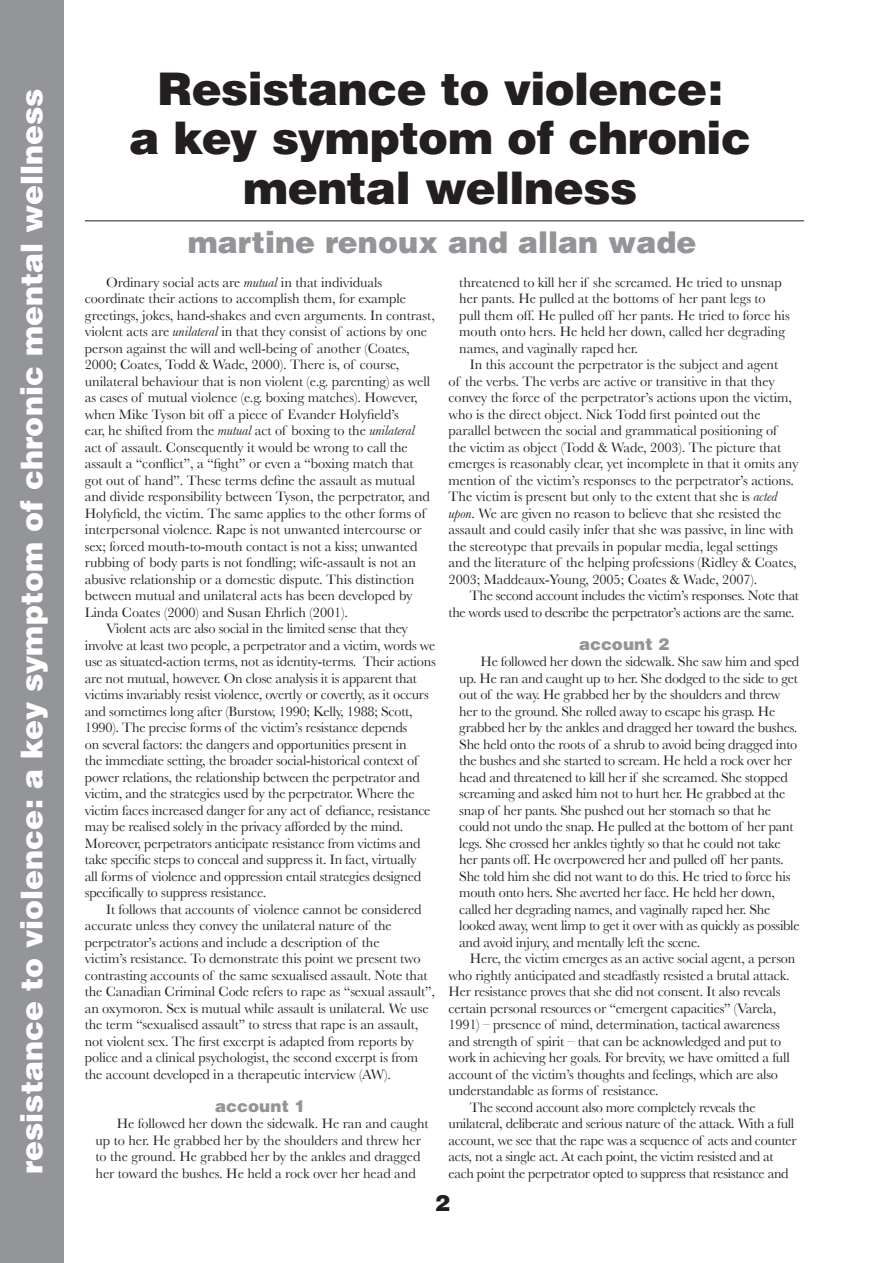
<style>
.page{position:relative;width:893px;height:1263px;background:#fff}
.page>*{position:absolute;margin:0;border:0;box-sizing:border-box;transform-origin:0 0}
.t1{font:900 45px/49.5px "Helvetica LT Std";letter-spacing:-.015em;color:#231f20;text-align:center}
.t2{font:900 30px "Helvetica LT Std";color:#fff}
.t3{font:900 30px "Helvetica LT Std";color:#939598}
.t4{font:900 22.5px "Helvetica LT Std";color:#231f20}
.t5{font:900 16.5px "Helvetica LT Std";color:#939598}
.t6{font:14.25px/16.5px "Baskerville";letter-spacing:-.015em;color:#231f20}
.s1{font-style:italic}
</style>
<div class="page">
<div style="left:0;top:0;width:64px;height:1263px;background:#939598"></div>
<hr style="left:85px;top:221px;width:719px;height:1px;background:#231f20">
<h2 class="t2" style="left:21px;top:1174px;width:1088px;rotate:-90deg">resistance to violence: a key symptom of chronic mental wellness</h2>
<h1 class="t1" style="left:129px;top:69px;width:623px">Resistance to violence:<br>a key symptom of chronic mental wellness</h1>
<h2 class="t3" style="left:188px;top:232px;width:510px">martine renoux and allan wade</h2>
<p class="t6" style="left:106px;top:274px;width:277px">Ordinary social acts are <span class="s1">mutual</span> in that individuals</p>
<p class="t6" style="left:85px;top:290px;width:323px">coordinate their actions to accomplish them, for example</p>
<p class="t6" style="left:85px;top:307px;width:351px">greetings, jokes, hand-shakes and even arguments. In contrast,</p>
<p class="t6" style="left:85px;top:323px;width:344px">violent acts are <span class="s1">unilateral</span> in that they consist of actions by one</p>
<p class="t6" style="left:85px;top:340px;width:326px">person against the will and well-being of another (Coates,</p>
<p class="t6" style="left:85px;top:356px;width:316px">2000; Coates, Todd &amp; Wade, 2000). There is, of course,</p>
<p class="t6" style="left:85px;top:373px;width:347px">unilateral behaviour that is non violent (e.g. parenting) as well</p>
<p class="t6" style="left:85px;top:389px;width:334px">as cases of mutual violence (e.g. boxing matches). However,</p>
<p class="t6" style="left:85px;top:406px;width:316px">when Mike Tyson bit off a piece of Evander Holyfield’s</p>
<p class="t6" style="left:85px;top:422px;width:331px">ear, he shifted from the <span class="s1">mutual</span> act of boxing to the <span class="s1">unilateral</span></p>
<p class="t6" style="left:85px;top:439px;width:324px">act of assault. Consequently it would be wrong to call the</p>
<p class="t6" style="left:85px;top:455px;width:330px">assault a “conflict”, a “fight” or even a “boxing match that</p>
<p class="t6" style="left:85px;top:472px;width:332px">got out of hand”. These terms define the assault as mutual</p>
<p class="t6" style="left:85px;top:488px;width:346px">and divide responsibility between Tyson, the perpetrator, and</p>
<p class="t6" style="left:85px;top:505px;width:342px">Holyfield, the victim. The same applies to the other forms of</p>
<p class="t6" style="left:85px;top:521px;width:338px">interpersonal violence. Rape is not unwanted intercourse or</p>
<p class="t6" style="left:85px;top:538px;width:334px">sex; forced mouth-to-mouth contact is not a kiss; unwanted</p>
<p class="t6" style="left:85px;top:554px;width:332px">rubbing of body parts is not fondling; wife-assault is not an</p>
<p class="t6" style="left:85px;top:571px;width:331px">abusive relationship or a domestic dispute. This distinction</p>
<p class="t6" style="left:85px;top:587px;width:329px">between mutual and unilateral acts has been developed by</p>
<p class="t6" style="left:85px;top:604px;width:265px">Linda Coates (2000) and Susan Ehrlich (2001).</p>
<p class="t6" style="left:106px;top:620px;width:303px">Violent acts are also social in the limited sense that they</p>
<p class="t6" style="left:85px;top:637px;width:352px">involve at least two people, a perpetrator and a victim, words we</p>
<p class="t6" style="left:85px;top:653px;width:352px">use as situated-action terms, not as identity-terms. Their actions</p>
<p class="t6" style="left:85px;top:670px;width:334px">are not mutual, however. On close analysis it is apparent that</p>
<p class="t6" style="left:85px;top:686px;width:345px">victims invariably resist violence, overtly or covertly, as it occurs</p>
<p class="t6" style="left:85px;top:703px;width:329px">and sometimes long after (Burstow, 1990; Kelly, 1988; Scott,</p>
<p class="t6" style="left:85px;top:719px;width:324px">1990). The precise forms of the victim’s resistance depends</p>
<p class="t6" style="left:85px;top:736px;width:323px">on several factors: the dangers and opportunities present in</p>
<p class="t6" style="left:85px;top:752px;width:334px">the immediate setting, the broader social-historical context of</p>
<p class="t6" style="left:85px;top:769px;width:336px">power relations, the relationship between the perpetrator and</p>
<p class="t6" style="left:85px;top:785px;width:331px">victim, and the strategies used by the perpetrator. Where the</p>
<p class="t6" style="left:85px;top:802px;width:347px">victim faces increased danger for any act of defiance, resistance</p>
<p class="t6" style="left:85px;top:818px;width:320px">may be realised solely in the privacy afforded by the mind.</p>
<p class="t6" style="left:85px;top:835px;width:337px">Moreover, perpetrators anticipate resistance from victims and</p>
<p class="t6" style="left:85px;top:851px;width:333px">take specific steps to conceal and suppress it. In fact, virtually</p>
<p class="t6" style="left:85px;top:868px;width:338px">all forms of violence and oppression entail strategies designed</p>
<p class="t6" style="left:85px;top:884px;width:183px">specifically to suppress resistance.</p>
<p class="t6" style="left:106px;top:901px;width:317px">It follows that accounts of violence cannot be considered</p>
<p class="t6" style="left:85px;top:917px;width:308px">accurate unless they convey the unilateral nature of the</p>
<p class="t6" style="left:85px;top:934px;width:296px">perpetrator’s actions and include a description of the</p>
<p class="t6" style="left:85px;top:950px;width:337px">victim’s resistance. To demonstrate this point we present two</p>
<p class="t6" style="left:85px;top:967px;width:344px">contrasting accounts of the same sexualised assault. Note that</p>
<p class="t6" style="left:85px;top:983px;width:351px">the Canadian Criminal Code refers to rape as “sexual assault”,</p>
<p class="t6" style="left:85px;top:1000px;width:345px">an oxymoron. Sex is mutual while assault is unilateral. We use</p>
<p class="t6" style="left:85px;top:1016px;width:335px">the term “sexualised assault” to stress that rape is an assault,</p>
<p class="t6" style="left:85px;top:1033px;width:330px">not violent sex. The first excerpt is adapted from reports by</p>
<p class="t6" style="left:85px;top:1049px;width:335px">police and a clinical psychologist, the second excerpt is from</p>
<p class="t6" style="left:85px;top:1066px;width:308px">the account developed in a therapeutic interview (AW).</p>
<p class="t5" style="left:215px;top:1100px;width:92px">account 1</p>
<p class="t6" style="left:95px;top:1115px;width:335px;text-indent:21px">He followed her down the sidewalk. He ran and caught up to her. He grabbed her by the shoulders and threw her to the ground. He grabbed her by the ankles and dragged her toward the bushes. He held a rock over her head and</p>
<p class="t6" style="left:459px;top:274px;width:332px">threatened to kill her if she screamed. He tried to unsnap her pants. He pulled at the bottoms of her pant legs to pull them off. He pulled off her pants. He tried to force his mouth onto hers. He held her down, called her degrading names, and vaginally raped her.</p>
<p class="t6" style="left:448px;top:356px;width:351px;text-indent:21px">In this account the perpetrator is the subject and agent<br>of the verbs. The verbs are active or transitive in that they convey the force of the perpetrator’s actions upon the victim, who is the direct object. Nick Todd first pointed out the parallel between the social and grammatical positioning of<br>the victim as object (Todd &amp; Wade, 2003). The picture that emerges is reasonably clear, yet incomplete in that it omits any mention of the victim’s responses to the perpetrator’s actions.<br>The victim is present but only to the extent that she is <span class="s1">acted upon</span>. We are given no reason to believe that she resisted the assault and could easily infer that she was passive, in line with the stereotype that prevails in popular media, legal settings and the literature of the helping professions (Ridley &amp; Coates, 2003; Maddeaux-Young, 2005; Coates &amp; Wade, 2007).</p>
<p class="t6" style="left:448px;top:587px;width:352px;text-indent:21px">The second account includes the victim’s responses. Note that the words used to describe the perpetrator’s actions are the same.</p>
<p class="t5" style="left:579px;top:638px;width:91px">account 2</p>
<p class="t6" style="left:459px;top:653px;width:342px;text-indent:21px">He followed her down the sidewalk. She saw him and sped up. He ran and caught up to her. She dodged to the side to get out of the way. He grabbed her by the shoulders and threw her to the ground. She rolled away to escape his grasp. He grabbed her by the ankles and dragged her toward the bushes.<br>She held onto the roots of a shrub to avoid being dragged into the bushes and she started to scream. He held a rock over her head and threatened to kill her if she screamed. She stopped screaming and asked him not to hurt her. He grabbed at the snap of her pants. She pushed out her stomach so that he could not undo the snap. He pulled at the bottom of her pant legs. She crossed her ankles tightly so that he could not take her pants off. He overpowered her and pulled off her pants.<br>She told him she did not want to do this. He tried to force his mouth onto hers. She averted her face. He held her down, called her degrading names, and vaginally raped her. She looked away, went limp to get it over with as quickly as possible and avoid injury, and mentally left the scene.</p>
<p class="t6" style="left:470px;top:950px;width:327px">Here, the victim emerges as an active social agent, a person</p>
<p class="t6" style="left:448px;top:967px;width:342px">who rightly anticipated and steadfastly resisted a brutal attack.</p>
<p class="t6" style="left:448px;top:983px;width:333px">Her resistance proves that she did not consent. It also reveals</p>
<p class="t6" style="left:448px;top:1000px;width:329px">certain personal resources or “emergent capacities” (Varela,</p>
<p class="t6" style="left:448px;top:1016px;width:332px">1991) – presence of mind, determination, tactical awareness</p>
<p class="t6" style="left:448px;top:1033px;width:334px">and strength of spirit – that can be acknowledged and put to</p>
<p class="t6" style="left:448px;top:1049px;width:343px">work in achieving her goals. For brevity, we have omitted a full</p>
<p class="t6" style="left:448px;top:1066px;width:331px">account of the victim’s thoughts and feelings, which are also</p>
<p class="t6" style="left:448px;top:1082px;width:211px">understandable as forms of resistance.</p>
<p class="t6" style="left:470px;top:1099px;width:287px">The second account also more completely reveals the</p>
<p class="t6" style="left:448px;top:1115px;width:347px">unilateral, deliberate and serious nature of the attack. With a full</p>
<p class="t6" style="left:448px;top:1132px;width:349px">account, we see that the rape was a sequence of acts and counter</p>
<p class="t6" style="left:448px;top:1148px;width:326px">acts, not a single act. At each point, the victim resisted and at</p>
<p class="t6" style="left:448px;top:1165px;width:341px">each point the perpetrator opted to suppress that resistance and</p>
<h3 class="t4" style="left:434px;top:1195px;width:17px">2</h3>
</div>
